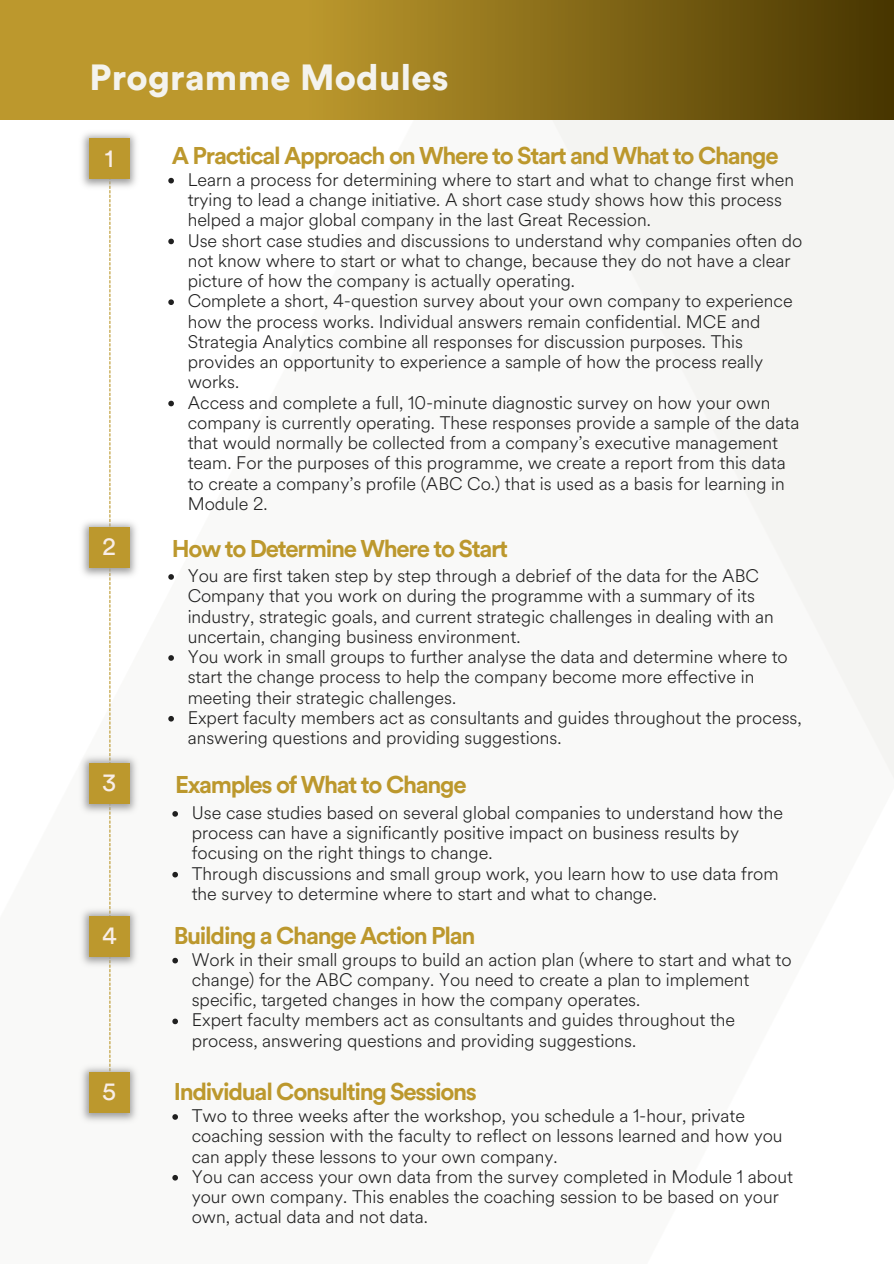
<style>
.page{position:relative;width:894px;height:1264px;background:#fff}
.page>*{position:absolute;margin:0;border:0;box-sizing:border-box;transform-origin:0 0}
.t1{font:900 36px "Circular Std";letter-spacing:.01em;color:#f4f3ee}
.t2{font:25.35px "Circular Std";color:#f8ede8}
.t3{font:700 24px "Circular Std";letter-spacing:-.055em;color:#bc982d}
.t4{font:300 18px/20.2px "Circular Spotify Text";color:#202020}
</style>
<div class="page">
<img style="left:0;top:119px;width:893px;height:1062px">
<svg style="left:172px;top:811px;width:6px;height:5px"></svg>
<svg style="left:172px;top:871px;width:6px;height:6px"></svg>
<svg style="left:0;top:0;width:893px;height:119px;background:#95771e"></svg>
<svg style="left:168px;top:178px;width:6px;height:5px"></svg>
<svg style="left:168px;top:239px;width:6px;height:5px"></svg>
<svg style="left:168px;top:299px;width:6px;height:6px"></svg>
<svg style="left:168px;top:401px;width:6px;height:5px"></svg>
<svg style="left:168px;top:574px;width:6px;height:5px"></svg>
<svg style="left:168px;top:655px;width:6px;height:5px"></svg>
<svg style="left:168px;top:716px;width:6px;height:5px"></svg>
<svg style="left:172px;top:957px;width:6px;height:6px"></svg>
<svg style="left:172px;top:1018px;width:6px;height:6px"></svg>
<svg style="left:172px;top:1114px;width:6px;height:5px"></svg>
<svg style="left:172px;top:1174px;width:6px;height:6px"></svg>
<svg style="left:109px;top:192px;width:1px;height:870px"></svg>
<img style="left:77px;top:128px;width:64px;height:64px">
<div style="left:89px;top:139px;width:40px;height:40px;background:#bc982d"></div>
<img style="left:77px;top:517px;width:64px;height:63px">
<div style="left:89px;top:527px;width:40px;height:40px;background:#bc982d"></div>
<img style="left:77px;top:752px;width:64px;height:64px">
<div style="left:89px;top:763px;width:40px;height:40px;background:#bc982d"></div>
<img style="left:77px;top:905px;width:64px;height:64px">
<div style="left:89px;top:916px;width:40px;height:40px;background:#bc982d"></div>
<img style="left:77px;top:1062px;width:64px;height:63px">
<div style="left:89px;top:1072px;width:40px;height:40px;background:#bc982d"></div>
<p class="t1" style="left:89px;top:61px;width:361px">Programme Modules</p>
<p class="t2" style="left:105px;top:146px;width:10px">1</p>
<p class="t3" style="left:172px;top:145px;width:608px">A Practical Approach on Where to Start and What to Change</p>
<p class="t2" style="left:102px;top:534px;width:15px">2</p>
<p class="t4" style="left:188px;top:170px;width:607px">Learn a process for determining where to start and what to change first when trying to lead a change initiative. A short case study shows how this process helped a major global company in the last Great Recession.</p>
<p class="t4" style="left:188px;top:230px;width:616px">Use short case studies and discussions to understand why companies often do not know where to start or what to change, because they do not have a clear picture of how the company is actually operating.</p>
<p class="t4" style="left:188px;top:291px;width:606px">Complete a short, 4-question survey about your own company to experience how the process works. Individual answers remain confidential. MCE and Strategia Analytics combine all responses for discussion purposes. This provides an opportunity to experience a sample of how the process really works.</p>
<p class="t4" style="left:188px;top:392px;width:613px">Access and complete a full, 10-minute diagnostic survey on how your own company is currently operating. These responses provide a sample of the data that would normally be collected from a company’s executive management team. For the purposes of this programme, we create a report from this data to create a company’s profile (ABC Co.) that is used as a basis for learning in Module 2.</p>
<p class="t3" style="left:172px;top:538px;width:337px">How to Determine Where to Start</p>
<p class="t4" style="left:188px;top:566px;width:587px">You are first taken step by step through a debrief of the data for the ABC Company that you work on during the programme with a summary of its industry, strategic goals, and current strategic challenges in dealing with an uncertain, changing business environment.</p>
<p class="t4" style="left:188px;top:647px;width:601px">You work in small groups to further analyse the data and determine where to start the change process to help the company become more effective in meeting their strategic challenges.</p>
<h2 class="t4" style="left:188px;top:707px;width:615px">Expert faculty members act as consultants and guides throughout the process, answering questions and providing suggestions.</h2>
<h2 class="t2" style="left:102px;top:770px;width:16px">3</h2>
<p class="t3" style="left:175px;top:773px;width:293px">Examples of What to Change</p>
<p class="t4" style="left:192px;top:803px;width:592px">Use case studies based on several global companies to understand how the process can have a significantly positive impact on business results by focusing on the right things to change.</p>
<h1 class="t4" style="left:192px;top:863px;width:588px">Through discussions and small group work, you learn how to use data from the survey to determine where to start and what to change.</h1>
<p class="t2" style="left:102px;top:923px;width:16px">4</p>
<p class="t3" style="left:174px;top:924px;width:303px">Building a Change Action Plan</p>
<p class="t4" style="left:192px;top:949px;width:601px">Work in their small groups to build an action plan (where to start and what to change) for the ABC company. You need to create a plan to implement specific, targeted changes in how the company operates.</p>
<p class="t4" style="left:192px;top:1010px;width:545px">Expert faculty members act as consultants and guides throughout the process, answering questions and providing suggestions.</p>
<p class="t2" style="left:102px;top:1079px;width:15px">5</p>
<p class="t3" style="left:174px;top:1080px;width:305px">Individual Consulting Sessions</p>
<p class="t4" style="left:192px;top:1105px;width:592px">Two to three weeks after the workshop, you schedule a 1-hour, private coaching session with the faculty to reflect on lessons learned and how you can apply these lessons to your own company.</p>
<h2 class="t4" style="left:192px;top:1166px;width:602px">You can access your own data from the survey completed in Module 1 about your own company. This enables the coaching session to be based on your own, actual data and not data.</h2>
</div>
